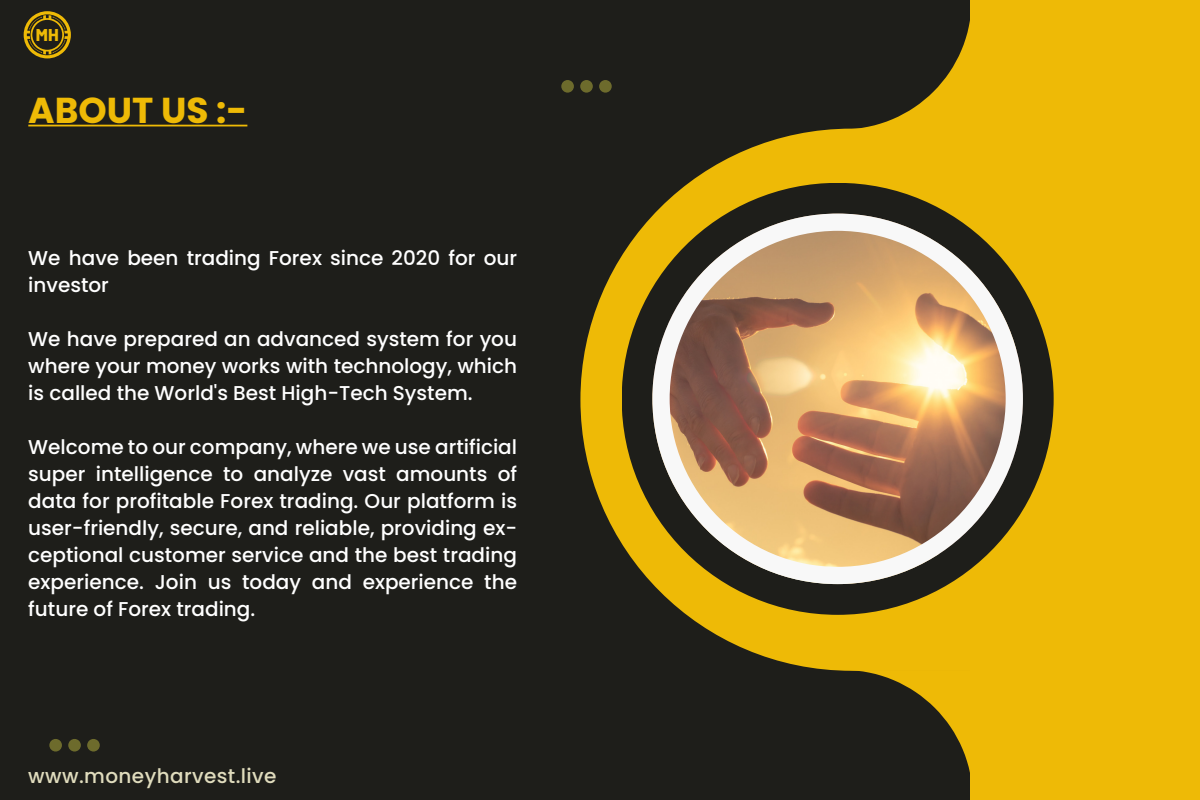
<style>
.page{position:relative;width:1200px;height:800px;background:#1e1e1a}
.page>*{position:absolute;margin:0;border:0;box-sizing:border-box;transform-origin:0 0}
.t1{font:700 36px "Poppins";color:#eeba06}
.t2{font:500 20px/27px "Poppins";color:#fff;text-align:justify}
.t3{font:500 20px "Poppins";letter-spacing:.02em;color:#e0dcbd}
.t4{font:800 17.1px "Barlow";color:#eeba06}
</style>
<div class="page">
<svg style="left:24px;top:11px;width:47px;height:47px"></svg>
<div style="left:971px;top:0;width:229px;height:799px;background:#eeba06"></div>
<svg style="left:580px;top:129px;width:474px;height:542px;fill:#eeba06"></svg>
<div style="left:622px;top:183px;width:432px;height:432px;background:#1e1e1a;border-radius:216px"></div>
<svg style="left:652px;top:214px;width:371px;height:370px"></svg>
<svg style="left:843px;top:670px;width:130px;height:129px"></svg>
<svg style="left:842px;top:0;width:129px;height:129px"></svg>
<svg style="left:561px;top:80px;width:51px;height:13px"></svg>
<svg style="left:49px;top:739px;width:51px;height:13px"></svg>
<hr style="left:28px;top:125px;width:219px;height:1px;background:#eeba06">
<p class="t4" style="left:36px;top:22px;width:24px">MH</p>
<h1 class="t1" style="left:28px;top:89px;width:221px">ABOUT US :-</h1>
<p class="t2" style="left:28px;top:245px;width:490px">We have been trading Forex since 2020 for our investor</p>
<p class="t2" style="left:28px;top:326px;width:490px">We have prepared an advanced system for you where your money works with technology, which is called the World's Best High-Tech System.</p>
<p class="t2" style="left:28px;top:434px;width:490px">Welcome to our company, where we use artificial super intelligence to analyze vast amounts of data for profitable Forex trading. Our platform is user-friendly, secure, and reliable, providing ex&shy;ceptional customer service and the best trading experience. Join us today and experience the future of Forex trading.</p>
<p class="t3" style="left:28px;top:764px;width:250px">www.moneyharvest.live</p>
</div>
